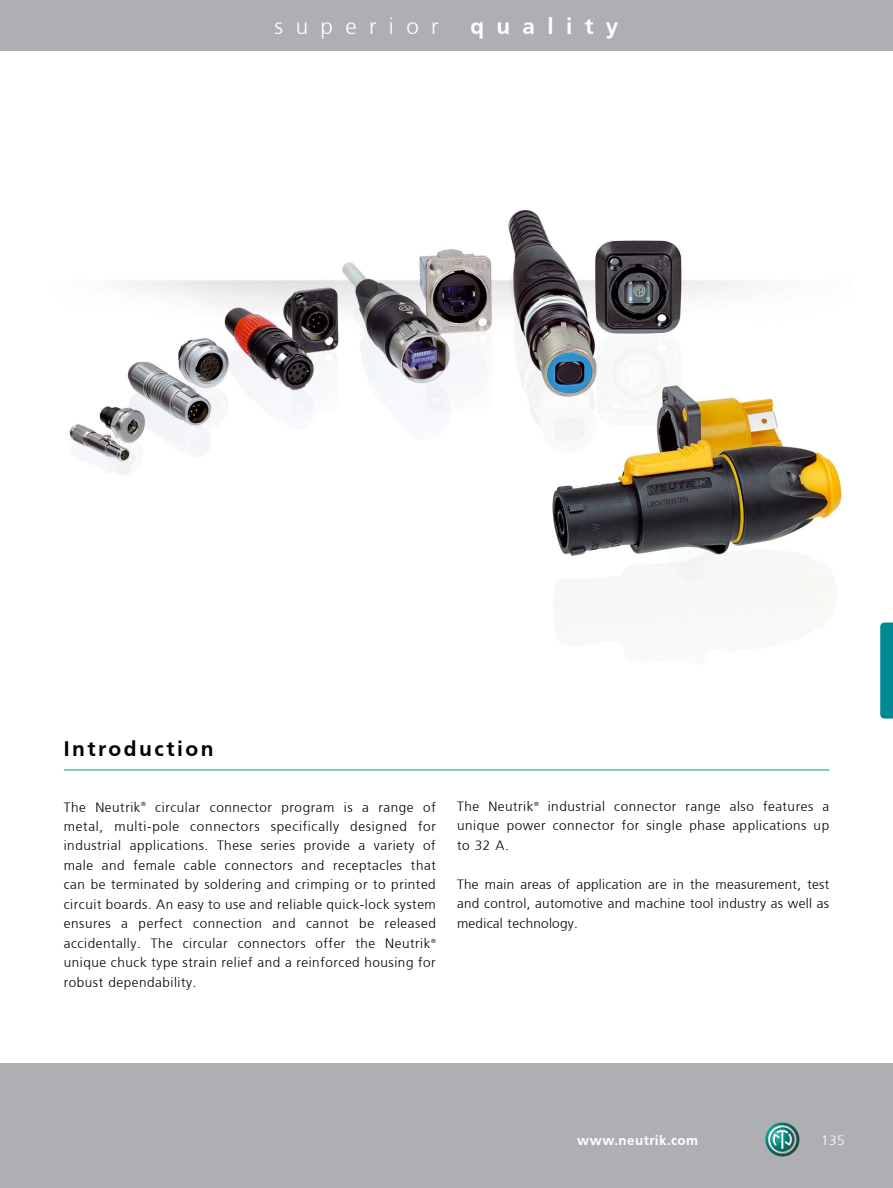
<style>
.page{position:relative;width:893px;height:1188px;background:#fff}
.page>*{position:absolute;margin:0;border:0;box-sizing:border-box;transform-origin:0 0}
.t1{font:300 22.5px "Frutiger";letter-spacing:.55em;color:#fff}
.t2{font:700 22.5px "Frutiger";letter-spacing:.55em;color:#fff}
.t3{font:700 21px "Frutiger";letter-spacing:.12em;color:#000}
.t4{font:300 13.5px/19.5px "Frutiger";letter-spacing:.04em;color:#000;text-align:justify}
.t5{font:700 13.5px "Frutiger";letter-spacing:.025em;color:#fff}
.t6{font:300 13.5px "Frutiger";color:#fff}
.t7{font:300 6px "Frutiger";color:#000}
</style>
<div class="page">
<div style="left:0;top:0;width:893px;height:51px;background:#aeafb2"></div>
<div style="left:13px;top:1063px;width:880px;height:125px;background:#aeafb2"></div>
<svg style="left:880px;top:623px;width:13px;height:96px"></svg>
<img style="left:765px;top:1123px;width:34px;height:33px">
<div style="left:0;top:1063px;width:13px;height:125px;background:#aeafb2"></div>
<img style="left:69px;top:209px;width:774px;height:452px">
<hr style="left:64px;top:770px;width:765px;height:1px;background:#009d82">
<h1 class="t1" style="left:275px;top:13px;width:166px">superior</h1>
<h1 class="t2" style="left:470px;top:13px;width:150px">quality</h1>
<h2 class="t3" style="left:64px;top:736px;width:151px">Introduction</h2>
<p class="t4" style="left:64px;top:797px;width:374px;text-indent:92px">circular connector program is a range of metal, multi-pole connectors specifically designed for industrial applications. These series provide a variety of male and female cable connectors and receptacles that can be terminated by soldering and crimping or to printed circuit boards. An easy to use and reliable quick-lock system ensures a perfect connection and cannot be released accidentally. The circular connectors offer the Neutrik</p>
<p class="t4" style="left:64px;top:797px;width:78px">The Neutrik</p>
<p class="t7" style="left:141px;top:801px;width:6px">®</p>
<p class="t7" style="left:431px;top:937px;width:6px">®</p>
<p class="t4" style="left:64px;top:953px;width:374px">unique chuck type strain relief and a reinforced housing for robust dependability.</p>
<p class="t4" style="left:457px;top:797px;width:374px;text-indent:91px">industrial connector range also features a unique power connector for single phase applications up to 32 A.</p>
<p class="t4" style="left:457px;top:875px;width:374px">The main areas of application are in the measurement, test and control, automotive and machine tool industry as well as medical technology.</p>
<p class="t4" style="left:457px;top:797px;width:78px">The Neutrik</p>
<p class="t7" style="left:534px;top:800px;width:6px">®</p>
<p class="t5" style="left:577px;top:1132px;width:123px">www.neutrik.com</p>
<p class="t6" style="left:821px;top:1132px;width:25px">135</p>
</div>
